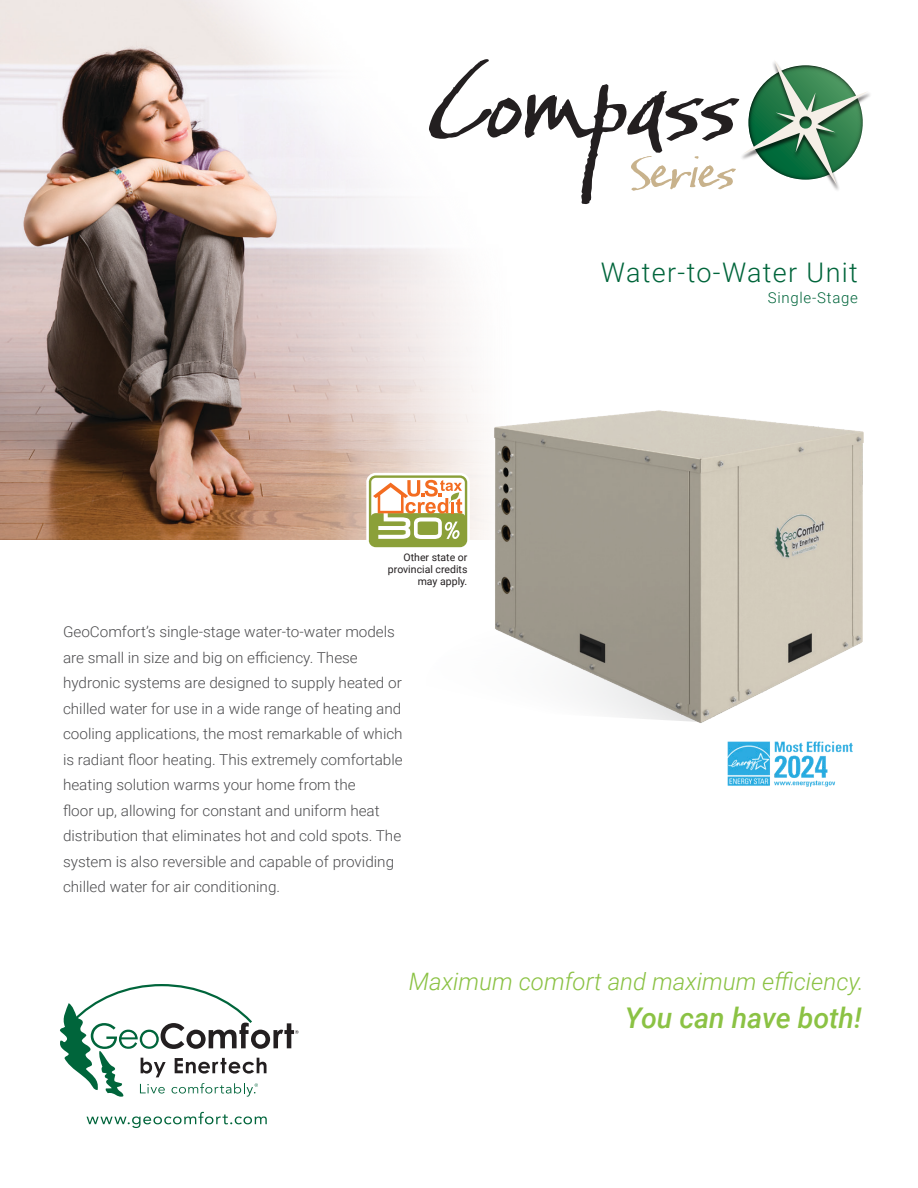
<style>
.page{position:relative;width:918px;height:1188px;background:#fff}
.page>*{position:absolute;margin:0;border:0;box-sizing:border-box;transform-origin:0 0}
.t1{font:italic 500 28.5px "Roboto";color:#8bc244}
.t2{font:300 27px "Roboto";letter-spacing:.05em;color:#00653b}
.t3{font:italic 300 24px "Roboto";color:#8bc244}
.t4{font:300 15px/25.5px "Roboto";color:#4d4d4f}
.t5{font:300 15px "Roboto";letter-spacing:.05em;color:#00653b}
.t6{font:10.5px/12px "Roboto";color:#231f20;text-align:right}
</style>
<div class="page">
<img style="left:0;top:0;width:483px;height:540px">
<img style="left:483px;top:410px;width:381px;height:313px">
<svg style="left:429px;top:58px;width:439px;height:147px"></svg>
<div style="left:366px;top:473px;width:104px;height:77px;border:8px solid #fff;border-radius:6px"></div>
<div style="left:370px;top:477px;width:96px;height:69px;background:#fff;border-radius:6px"></div>
<div style="left:369px;top:475px;width:98px;height:72px;border:2px solid #8ba039;border-radius:6px"></div>
<div style="left:370px;top:513px;width:96px;height:33px;background:#8ba039;border-radius:6px"></div>
<svg style="left:373px;top:480px;width:89px;height:59px"></svg>
<svg style="left:87px;top:1112px;width:180px;height:16px"></svg>
<svg style="left:60px;top:984px;width:239px;height:113px"></svg>
<img style="left:727px;top:741px;width:126px;height:46px">
<p class="t6" style="left:388px;top:551px;width:81px">Other state or provincial credits may apply.</p>
<p class="t4" style="left:63px;top:619px;width:341px">GeoComfort’s single-stage water-to-water models are small in size and big on efficiency. These hydronic systems are designed to supply heated or chilled water for use in a wide range of heating and cooling applications, the most remarkable of which is radiant floor heating. This extremely comfortable heating solution warms your home from the<br>floor up, allowing for constant and uniform heat distribution that eliminates hot and cold spots. The system is also reversible and capable of providing chilled water for air conditioning.</p>
<h2 class="t2" style="left:601px;top:253px;width:258px">Water-to-Water Unit</h2>
<p class="t5" style="left:768px;top:287px;width:92px">Single-Stage</p>
<h3 class="t3" style="left:409px;top:965px;width:457px">Maximum comfort and maximum efficiency.</h3>
<h1 class="t1" style="left:625px;top:998px;width:238px">You can have both!</h1>
</div>
